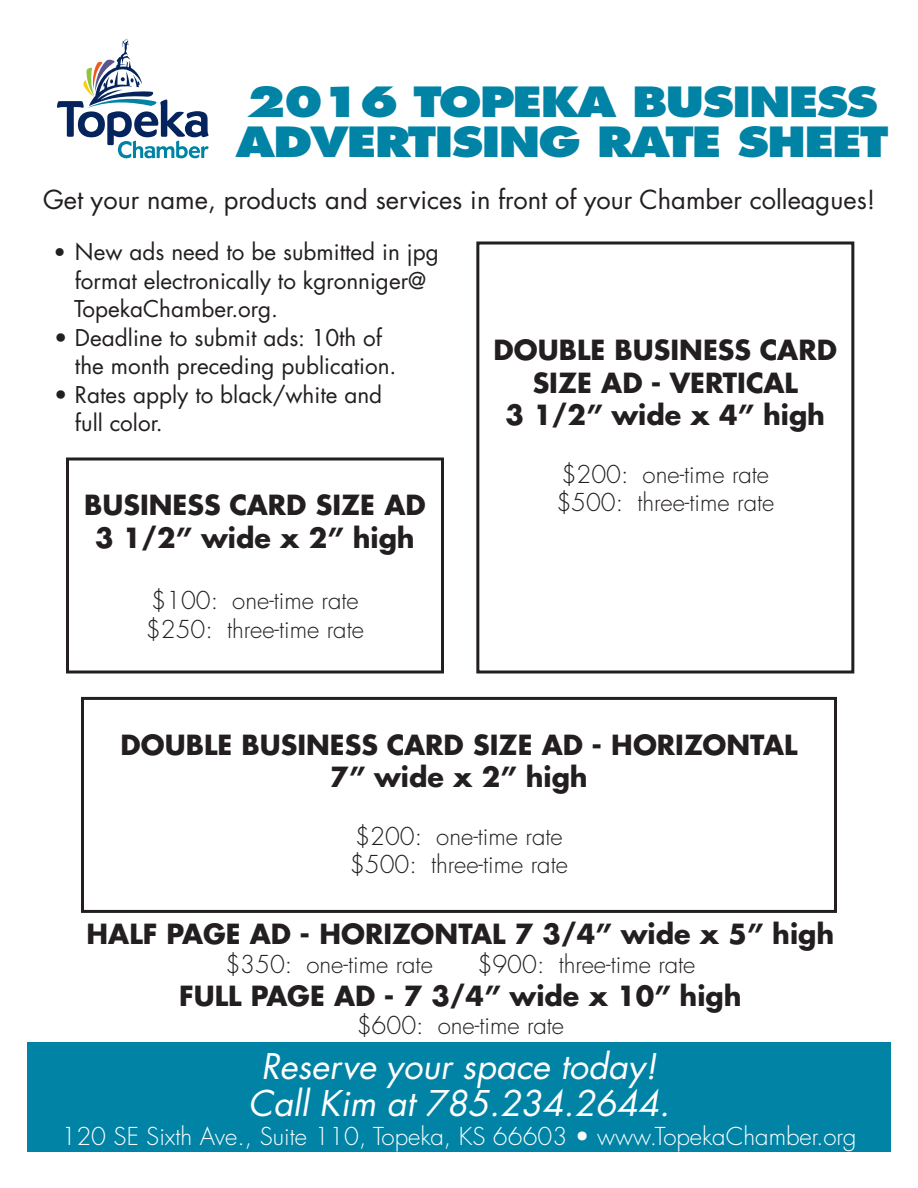
<style>
.page{position:relative;width:918px;height:1188px;background:#fff}
.page>*{position:absolute;margin:0;border:0;box-sizing:border-box;transform-origin:0 0}
.t1{font:800 40.5px/40.5px "Futura LT Pro";letter-spacing:-.04em;color:#0083a5;scale:1.18 1}
.t2{font:italic 34.5px "Futura LT Pro";color:#fff}
.t3{font:700 27px/32.4px "Futura LT Pro";color:#231f20;text-align:center}
.t4{font:25.5px "Futura LT Pro";color:#231f20}
.t5{font:300 24px "Futura LT Pro";color:#231f20}
.t6{font:300 24px "Futura LT Pro";color:#fff}
.t7{font:22.5px/28.5px "Futura LT Pro";color:#231f20}
.s1{font-family:"Avenir LT Std";font-weight:900}
</style>
<div class="page">
<div style="left:66px;top:458px;width:378px;height:216px;border:3px solid #231f20"></div>
<div style="left:81px;top:697px;width:756px;height:216px;border:3px solid #231f20"></div>
<div style="left:476px;top:242px;width:378px;height:432px;border:3px solid #231f20"></div>
<div style="left:27px;top:1043px;width:864px;height:109px;background:#0083a5"></div>
<svg style="left:57px;top:39px;width:152px;height:119px"></svg>
<p class="t1" style="left:236px;top:82px;width:554px">2016 TOPEKA BUSINESS<br>ADVERTISING RATE SHEET</p>
<p class="t4" style="left:43px;top:182px;width:834px">Get your name, products and services in front of your Chamber colleagues!</p>
<p class="t7" style="left:74px;top:237px;width:366px;text-indent:-20px"><span class="s1">•</span> New ads need to be submitted in jpg format electronically to kgronniger@<br>TopekaChamber.org.</p>
<p class="t7" style="left:75px;top:323px;width:323px;text-indent:-21px">• Deadline to submit ads: 10th of the month preceding publication.</p>
<p class="t7" style="left:75px;top:380px;width:309px;text-indent:-21px">• Rates apply to black/white and full color.</p>
<p class="t3" style="left:84px;top:488px;width:343px">BUSINESS CARD SIZE AD</p>
<p class="t3" style="left:95px;top:520px;width:321px">3 1/2” wide x 2” high</p>
<p class="t5" style="left:151px;top:584px;width:209px">$100: one-time rate</p>
<p class="t5" style="left:146px;top:613px;width:220px">$250: three-time rate</p>
<p class="t3" style="left:494px;top:333px;width:345px">DOUBLE BUSINESS CARD<br>SIZE AD - VERTICAL</p>
<p class="t3" style="left:506px;top:398px;width:321px">3 1/2” wide x 4” high</p>
<p class="t5" style="left:562px;top:458px;width:209px">$200: one-time rate</p>
<p class="t5" style="left:556px;top:487px;width:220px">$500: three-time rate</p>
<p class="t3" style="left:121px;top:727px;width:678px">DOUBLE BUSINESS CARD SIZE AD - HORIZONTAL</p>
<p class="t3" style="left:330px;top:760px;width:259px">7” wide x 2” high</p>
<p class="t5" style="left:355px;top:820px;width:209px">$200: one-time rate</p>
<p class="t5" style="left:350px;top:849px;width:220px">$500: three-time rate</p>
<p class="t3" style="left:87px;top:917px;width:749px">HALF PAGE AD - HORIZONTAL 7 3/4” wide x 5” high</p>
<p class="t5" style="left:225px;top:949px;width:209px">$350: one-time rate</p>
<p class="t5" style="left:478px;top:949px;width:220px">$900: three-time rate</p>
<p class="t3" style="left:179px;top:978px;width:564px">FULL PAGE AD - 7 3/4” wide x 10” high</p>
<p class="t5" style="left:357px;top:1010px;width:209px">$600: one-time rate</p>
<p class="t2" style="left:261px;top:1042px;width:397px">Reserve your space today!</p>
<p class="t2" style="left:248px;top:1080px;width:423px">Call Kim at 785.234.2644.</p>
<p class="t6" style="left:62px;top:1120px;width:796px">120 SE Sixth Ave., Suite 110, Topeka, KS 66603 • www.TopekaChamber.org</p>
</div>
